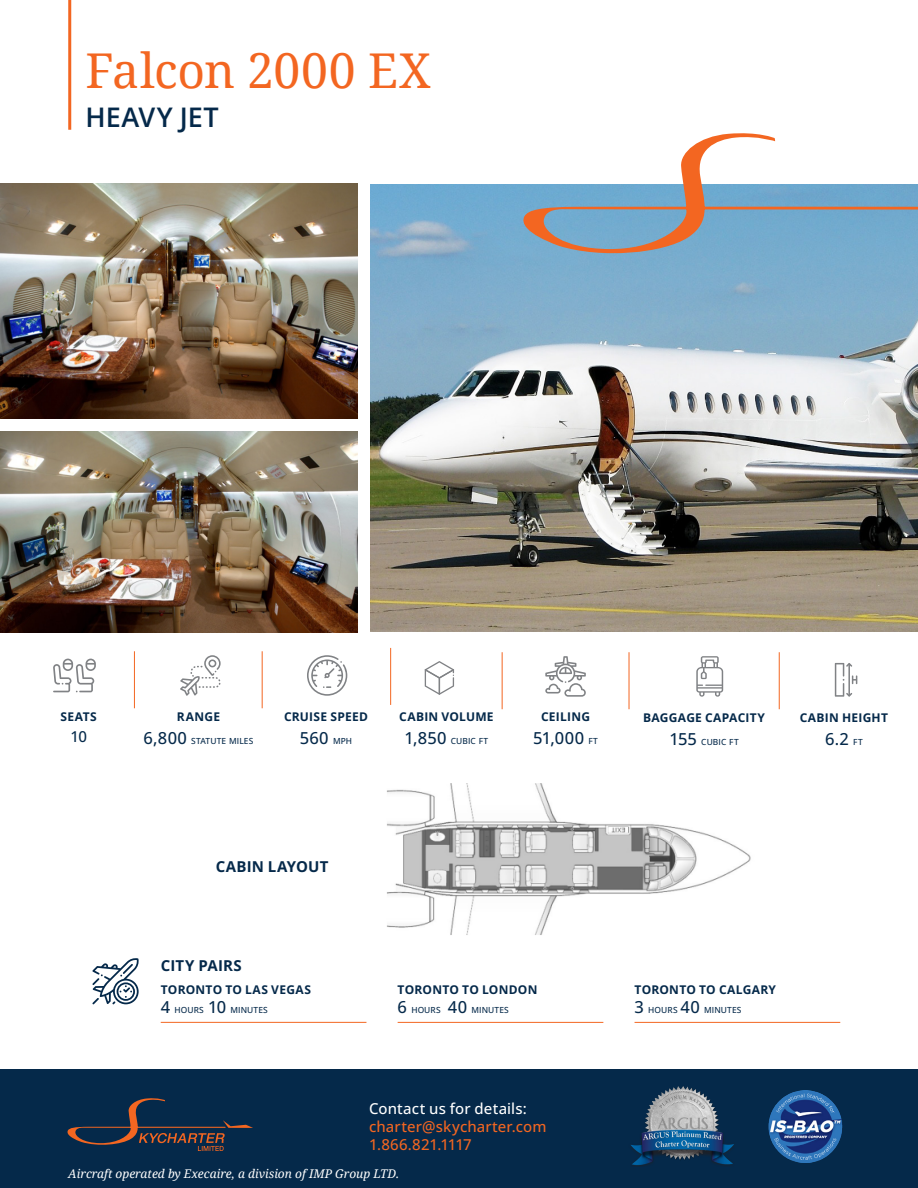
<style>
.page{position:relative;width:918px;height:1188px;background:#fff}
.page>*{position:absolute;margin:0;border:0;box-sizing:border-box;transform-origin:0 0}
.Heading-all_caps-2{font:48px "Noto Serif";letter-spacing:-.01em;color:#f36621}
.Heading-all_caps-2-2{font:600 27px "Open Sans";letter-spacing:.01em;color:#05294a}
.Body{font:500 16.5px "Open Sans";letter-spacing:.015em;color:#05294a}
.Bondy_-_no_bullet{font:500 15px/18px "Open Sans";letter-spacing:.005em;color:#f36621}
.Bondy_-_no_bullet-2{font:500 15px "Open Sans";letter-spacing:.005em;color:#fff}
.Heading-all_caps-2-3{font:700 15px "Open Sans";letter-spacing:.015em;color:#05294a}
.Body-2{font:500 15px "Open Sans";color:#05294a}
.Body-3{font:700 12px "Open Sans";letter-spacing:.02em;color:#05294a}
.t1{font:italic 12px "Noto Serif";color:#fff}
.Body-4{font:500 8.4px "Open Sans";letter-spacing:.01em;color:#05294a}
.s1{font-size:16.5px}
.s2{font-size:8.4px}
</style>
<div class="page">
<svg style="left:92px;top:958px;width:47px;height:46px"></svg>
<img style="left:370px;top:184px;width:548px;height:448px">
<div style="left:0;top:1069px;width:918px;height:119px;background:#05294a"></div>
<img style="left:631px;top:1086px;width:103px;height:81px">
<img style="left:768px;top:1090px;width:75px;height:73px">
<svg style="left:67px;top:1098px;width:186px;height:53px"></svg>
<img style="left:387px;top:783px;width:364px;height:152px">
<img style="left:0;top:184px;width:357px;height:234px">
<svg style="left:53px;top:659px;width:43px;height:33px"></svg>
<svg style="left:180px;top:655px;width:41px;height:41px"></svg>
<svg style="left:545px;top:656px;width:41px;height:41px"></svg>
<hr style="left:134px;top:651px;width:1px;height:57px;background:#f36621">
<hr style="left:262px;top:651px;width:1px;height:57px;background:#f36621">
<hr style="left:502px;top:652px;width:1px;height:57px;background:#f36621">
<svg style="left:307px;top:655px;width:40px;height:41px"></svg>
<svg style="left:835px;top:663px;width:22px;height:34px"></svg>
<svg style="left:425px;top:661px;width:29px;height:34px"></svg>
<hr style="left:629px;top:652px;width:1px;height:57px;background:#f36621">
<hr style="left:161px;top:1022px;width:205px;height:1px;background:#f36621">
<hr style="left:398px;top:1022px;width:205px;height:1px;background:#f36621">
<hr style="left:635px;top:1022px;width:205px;height:1px;background:#f36621">
<hr style="left:68px;top:0;width:3px;height:130px;background:#f36621">
<svg style="left:521px;top:133px;width:397px;height:126px"></svg>
<svg style="left:696px;top:656px;width:27px;height:41px"></svg>
<img style="left:0;top:432px;width:357px;height:201px">
<hr style="left:390px;top:648px;width:1px;height:57px;background:#f36621">
<hr style="left:779px;top:652px;width:1px;height:57px;background:#f36621">
<p class="Heading-all_caps-2" style="left:86px;top:38px;width:347px">Falcon 2000 EX</p>
<p class="Heading-all_caps-2-2" style="left:86px;top:99px;width:135px">HEAVY JET</p>
<p class="Body-3" style="left:61px;top:709px;width:38px">SEATS</p>
<p class="Body-2" style="left:70px;top:727px;width:18px">10</p>
<p class="Body-3" style="left:177px;top:709px;width:45px">RANGE</p>
<p class="Body-4" style="left:144px;top:735px;width:111px"><span class="s1">6,800</span> STATUTE MILES</p>
<p class="Body-3" style="left:284px;top:709px;width:85px">CRUISE SPEED</p>
<p class="Body" style="left:300px;top:727px;width:54px">560 <span class="s2">MPH</span></p>
<p class="Body-3" style="left:399px;top:709px;width:96px">CABIN VOLUME</p>
<p class="Body-4" style="left:405px;top:735px;width:85px"><span class="s1">1,850</span> CUBIC FT</p>
<p class="Body-3" style="left:541px;top:709px;width:50px">CEILING</p>
<p class="Body" style="left:533px;top:727px;width:66px">51,000 <span class="s2">FT</span></p>
<p class="Body-3" style="left:643px;top:709px;width:123px">BAGGAGE CAPACITY</p>
<p class="Body-4" style="left:670px;top:736px;width:71px"><span class="s1">155</span> CUBIC FT</p>
<p class="Body-3" style="left:800px;top:709px;width:90px">CABIN HEIGHT</p>
<p class="Body" style="left:825px;top:728px;width:39px">6.2 <span class="s2">FT</span></p>
<p class="Heading-all_caps-2-3" style="left:216px;top:856px;width:114px">CABIN LAYOUT</p>
<p class="Heading-all_caps-2-3" style="left:161px;top:955px;width:83px">CITY PAIRS</p>
<p class="Body-3" style="left:161px;top:981px;width:152px">TORONTO TO LAS VEGAS</p>
<p class="Body-4" style="left:161px;top:1005px;width:109px"><span class="s1">4</span> HOURS <span class="s1">10</span> MINUTES</p>
<p class="Body-3" style="left:398px;top:981px;width:141px">TORONTO TO LONDON</p>
<p class="Body-4" style="left:398px;top:1005px;width:113px"><span class="s1">6</span> HOURS <span class="s1">40</span> MINUTES</p>
<p class="Bondy_-_no_bullet-2" style="left:369px;top:1099px;width:159px">Contact us for details:</p>
<p class="Bondy_-_no_bullet" style="left:369px;top:1117px;width:179px">charter@skycharter.com<br>1.866.821.1117</p>
<p class="t1" style="left:68px;top:1165px;width:332px">Aircraft operated by Execaire, a division of IMP Group LTD.</p>
<p class="Body-3" style="left:635px;top:981px;width:143px">TORONTO TO CALGARY</p>
<p class="Body-4" style="left:635px;top:1005px;width:108px"><span class="s1">3</span> HOURS <span class="s1">40</span> MINUTES</p>
</div>
